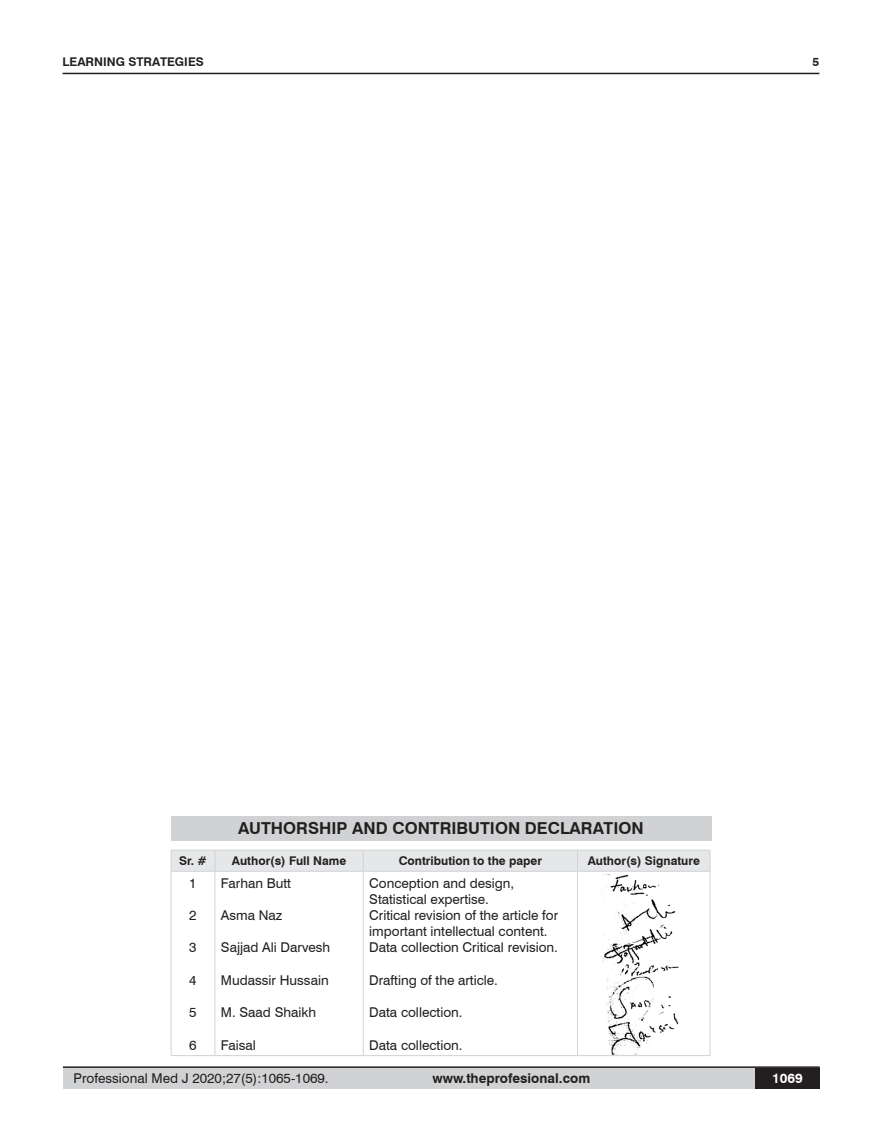
<style>
.page{position:relative;width:882px;height:1145px;background:#fff}
.page>*{position:absolute;margin:0;border:0;box-sizing:border-box;transform-origin:0 0}
.t1{font:700 16.5px "Swiss 721 BT";color:#231f20}
.t2{font:13.5px/16.2px "Swiss 721 BT";color:#231f20}
.t3{font:700 13.5px "Swiss 721 BT";color:#231f20}
.t4{font:700 13.5px "Swiss 721 BT";color:#fff}
.t5{font:700 12px "Swiss 721 BT";color:#231f20}
</style>
<div class="page">
<div style="left:63px;top:1067px;width:756px;height:21px;background:#d1d2d4"></div>
<hr style="left:63px;top:1066px;width:756px;height:2px;background:#231f20">
<hr style="left:63px;top:73px;width:756px;height:1px;background:#231f20">
<div style="left:754px;top:1068px;width:65px;height:20px;background:#231f20"></div>
<div style="left:171px;top:816px;width:540px;height:24px;background:#d1d2d4"></div>
<hr style="left:171px;top:849px;width:44px;height:1px;background:#d1d2d4">
<hr style="left:215px;top:849px;width:148px;height:1px;background:#d1d2d4">
<hr style="left:363px;top:849px;width:214px;height:1px;background:#d1d2d4">
<hr style="left:577px;top:849px;width:133px;height:1px;background:#d1d2d4">
<div style="left:171px;top:850px;width:539px;height:21px;background:#e6e7e9"></div>
<hr style="left:171px;top:871px;width:44px;height:1px;background:#d1d2d4">
<hr style="left:171px;top:871px;width:1px;height:184px;background:#d1d2d4">
<hr style="left:215px;top:871px;width:148px;height:1px;background:#d1d2d4">
<hr style="left:214px;top:871px;width:1px;height:184px;background:#d1d2d4">
<hr style="left:363px;top:871px;width:214px;height:1px;background:#d1d2d4">
<hr style="left:363px;top:871px;width:1px;height:184px;background:#d1d2d4">
<hr style="left:577px;top:871px;width:133px;height:1px;background:#d1d2d4">
<hr style="left:577px;top:871px;width:1px;height:184px;background:#d1d2d4">
<hr style="left:709px;top:871px;width:1px;height:184px;background:#d1d2d4">
<hr style="left:171px;top:1055px;width:44px;height:1px;background:#d1d2d4">
<hr style="left:215px;top:1055px;width:148px;height:1px;background:#d1d2d4">
<hr style="left:363px;top:1055px;width:214px;height:1px;background:#d1d2d4">
<hr style="left:577px;top:1055px;width:133px;height:1px;background:#d1d2d4">
<img style="left:602px;top:874px;width:77px;height:180px">
<p class="t5" style="left:63px;top:53px;width:143px">LEARNING STRATEGIES</p>
<p class="t5" style="left:812px;top:53px;width:8px">5</p>
<p class="t1" style="left:238px;top:817px;width:406px">AUTHORSHIP AND CONTRIBUTION DECLARATION</p>
<p class="t5" style="left:179px;top:852px;width:29px">Sr. #</p>
<p class="t5" style="left:232px;top:852px;width:116px">Author(s) Full Name</p>
<p class="t5" style="left:398px;top:852px;width:145px">Contribution to the paper</p>
<p class="t5" style="left:587px;top:852px;width:114px">Author(s) Signature</p>
<p class="t2" style="left:189px;top:874px;width:9px">1</p>
<p class="t2" style="left:189px;top:906px;width:9px">2</p>
<p class="t2" style="left:189px;top:939px;width:9px">3</p>
<p class="t2" style="left:189px;top:971px;width:9px">4</p>
<p class="t2" style="left:189px;top:1003px;width:9px">5</p>
<p class="t2" style="left:189px;top:1036px;width:9px">6</p>
<p class="t2" style="left:369px;top:874px;width:146px">Conception and design,<br>Statistical expertise.</p>
<p class="t2" style="left:369px;top:906px;width:190px">Critical revision of the article for important intellectual content.</p>
<p class="t2" style="left:369px;top:939px;width:190px">Data collection Critical revision.</p>
<p class="t2" style="left:369px;top:971px;width:130px">Drafting of the article.</p>
<p class="t2" style="left:369px;top:1003px;width:95px">Data collection.</p>
<p class="t2" style="left:369px;top:1036px;width:95px">Data collection.</p>
<p class="t2" style="left:221px;top:874px;width:71px">Farhan Butt</p>
<p class="t2" style="left:221px;top:906px;width:63px">Asma Naz</p>
<p class="t2" style="left:221px;top:939px;width:111px">Sajjad Ali Darvesh</p>
<p class="t2" style="left:221px;top:971px;width:109px">Mudassir Hussain</p>
<p class="t2" style="left:221px;top:1003px;width:97px">M. Saad Shaikh</p>
<p class="t2" style="left:221px;top:1036px;width:36px">Faisal</p>
<p class="t2" style="left:74px;top:1069px;width:256px">Professional Med J 2020;27(5):1065-1069.</p>
<p class="t3" style="left:432px;top:1069px;width:159px">www.theprofesional.com</p>
<p class="t4" style="left:771px;top:1069px;width:32px">1069</p>
</div>
